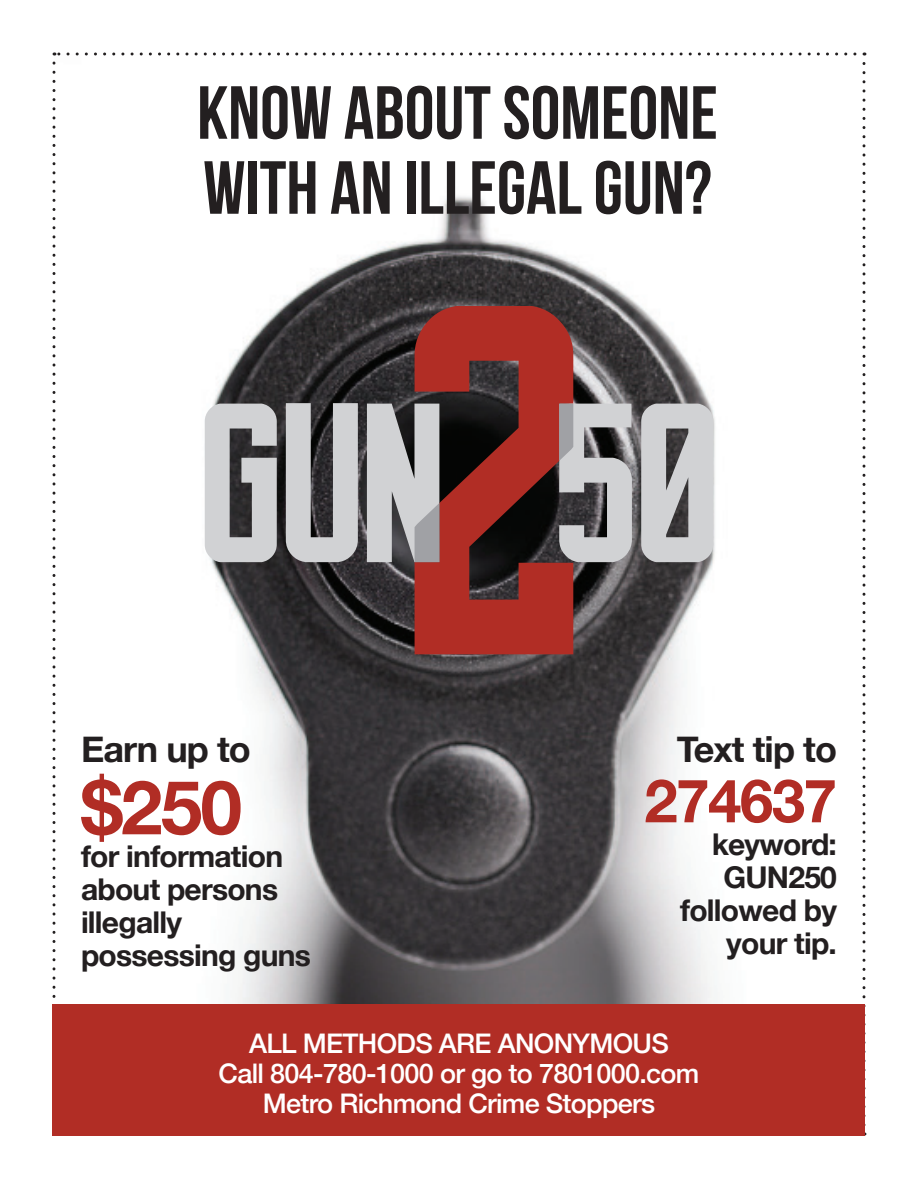
<style>
.page{position:relative;width:918px;height:1188px;background:#fff}
.page>*{position:absolute;margin:0;border:0;box-sizing:border-box;transform-origin:0 0}
.t1{font:700 75px/75px "Bebas Neue";color:#231f20}
.t2{font:700 75px "Helvetica Neue";color:#b12d25}
.t3{font:700 60px "Helvetica Neue";letter-spacing:-.025em;color:#b12d25}
.t4{font:700 36px "Helvetica Neue";letter-spacing:-.025em;color:#231f20}
.t5{font:700 30px/33px "Helvetica Neue";letter-spacing:-.025em;color:#231f20}
.t6{font:500 27px/30px "Helvetica Neue";letter-spacing:-.025em;color:#fff;text-align:center}
</style>
<div class="page">
<img style="left:54px;top:54px;width:803px;height:950px">
<svg style="left:52px;top:63px;width:4px;height:941px"></svg>
<svg style="left:862px;top:52px;width:4px;height:947px"></svg>
<svg style="left:54px;top:52px;width:801px;height:4px"></svg>
<svg style="left:205px;top:404px;width:72px;height:158px;background:#acacae"></svg>
<svg style="left:286px;top:403px;width:72px;height:159px;background:#a2a2a4"></svg>
<svg style="left:641px;top:404px;width:72px;height:158px;background:#bbbbbd"></svg>
<svg style="left:415px;top:306px;width:158px;height:348px;background:#812722"></svg>
<svg style="left:367px;top:404px;width:72px;height:158px;background:#b4b5b7"></svg>
<svg style="left:559px;top:404px;width:73px;height:158px;background:#a0a0a3"></svg>
<div style="left:52px;top:1004px;width:814px;height:132px;background:#b12d25"></div>
<h1 class="t1" style="left:197px;top:74px;width:522px">KNOW ABOUT SOMEONE<br>WITH AN ILLEGAL GUN?</h1>
<p class="t4" style="left:81px;top:727px;width:171px">Earn up to</p>
<h1 class="t2" style="left:81px;top:761px;width:163px">$250</h1>
<p class="t5" style="left:81px;top:839px;width:232px">for information about persons illegally possessing guns</p>
<p class="t4" style="left:677px;top:727px;width:162px">Text tip to</p>
<h2 class="t3" style="left:644px;top:764px;width:194px">274637</h2>
<p class="t5" style="left:680px;top:827px;width:158px;text-align:right">keyword:<br>GUN250 followed by your tip.</p>
<p class="t6" style="left:219px;top:1028px;width:482px">ALL METHODS ARE ANONYMOUS<br>Call 804-780-1000 or go to 7801000.com<br>Metro Richmond Crime Stoppers</p>
</div>
